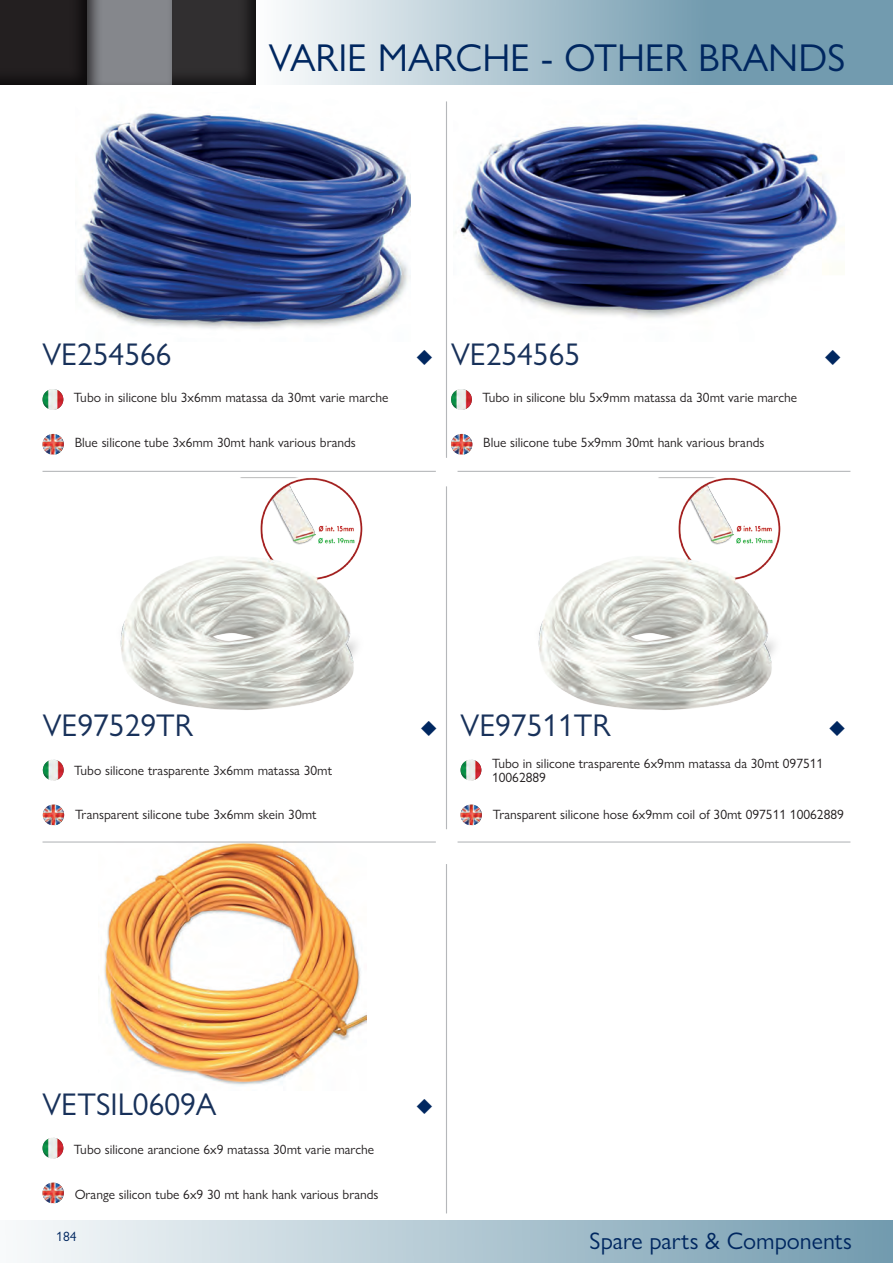
<style>
.page{position:relative;width:893px;height:1263px;background:#fff}
.page>*{position:absolute;margin:0;border:0;box-sizing:border-box;transform-origin:0 0}
.t1{font:39px "Gill Sans Nova";color:#002760}
.t2{font:31.5px "Gill Sans Nova";color:#18315a}
.t3{font:24px "Gill Sans Nova";color:#002760}
.t4{font:13.5px/13.5px "Gill Sans Nova";color:#231f20}
.t5{font:13.5px "Gill Sans Nova";color:#002760}
</style>
<div class="page">
<svg style="left:287px;top:0;width:606px;height:85px;background:#9fbbc8"></svg>
<div style="left:169px;top:0;width:88px;height:86px;background:#231f20;opacity:.75"></div>
<div style="left:84px;top:0;width:88px;height:87px;background:#231f20;opacity:.75"></div>
<div style="left:0;top:0;width:88px;height:86px;background:#231f20"></div>
<div style="left:0;top:1220px;width:893px;height:43px;background:linear-gradient(to right,#f8fafb,#729baf)"></div>
<img style="left:77px;top:112px;width:333px;height:217px">
<img style="left:455px;top:123px;width:390px;height:195px">
<img style="left:99px;top:842px;width:267px;height:244px">
<img style="left:538px;top:477px;width:243px;height:233px">
<img style="left:120px;top:477px;width:243px;height:233px">
<img style="left:43px;top:434px;width:21px;height:20px">
<img style="left:451px;top:434px;width:21px;height:20px">
<img style="left:43px;top:1182px;width:21px;height:21px">
<img style="left:461px;top:804px;width:21px;height:21px">
<img style="left:43px;top:804px;width:21px;height:21px">
<img style="left:43px;top:389px;width:20px;height:21px;border-radius:10px">
<img style="left:451px;top:389px;width:21px;height:21px;border-radius:10px">
<img style="left:43px;top:1138px;width:20px;height:20px;border-radius:10px">
<img style="left:461px;top:760px;width:20px;height:20px;border-radius:10px">
<img style="left:43px;top:760px;width:21px;height:20px;border-radius:10px">
<hr style="left:446px;top:101px;width:1px;height:357px;background:#85888d">
<hr style="left:458px;top:471px;width:392px;height:1px;background:#85888d">
<hr style="left:43px;top:471px;width:393px;height:1px;background:#85888d">
<hr style="left:458px;top:841px;width:392px;height:1px;background:#85888d">
<hr style="left:43px;top:841px;width:393px;height:1px;background:#85888d">
<hr style="left:446px;top:486px;width:1px;height:343px;background:#85888d">
<hr style="left:446px;top:864px;width:1px;height:349px;background:#85888d">
<h1 class="t1" style="left:269px;top:34px;width:578px">VARIE MARCHE - OTHER BRANDS</h1>
<h2 class="t2" style="left:43px;top:335px;width:131px">VE254566</h2>
<h2 class="t2" style="left:451px;top:335px;width:131px">VE254565</h2>
<p class="t4" style="left:74px;top:390px;width:316px">Tubo in silicone blu 3x6mm matassa da 30mt varie marche</p>
<p class="t4" style="left:482px;top:390px;width:316px">Tubo in silicone blu 5x9mm matassa da 30mt varie marche</p>
<p class="t4" style="left:75px;top:435px;width:283px">Blue silicone tube 3x6mm 30mt hank various brands</p>
<p class="t4" style="left:483px;top:435px;width:283px">Blue silicone tube 5x9mm 30mt hank various brands</p>
<h2 class="t2" style="left:43px;top:706px;width:152px">VE97529TR</h2>
<h2 class="t2" style="left:461px;top:706px;width:152px">VE97511TR</h2>
<p class="t4" style="left:74px;top:763px;width:259px">Tubo silicone trasparente 3x6mm matassa 30mt</p>
<p class="t4" style="left:492px;top:757px;width:333px">Tubo in silicone trasparente 6x9mm matassa da 30mt 097511<br>10062889</p>
<p class="t4" style="left:75px;top:808px;width:243px">Transparent silicone tube 3x6mm skein 30mt</p>
<p class="t4" style="left:493px;top:808px;width:353px">Transparent silicone hose 6x9mm coil of 30mt 097511 10062889</p>
<h2 class="t2" style="left:43px;top:1084px;width:176px">VETSIL0609A</h2>
<p class="t4" style="left:74px;top:1142px;width:302px">Tubo silicone arancione 6x9 matassa 30mt varie marche</p>
<p class="t4" style="left:75px;top:1187px;width:305px">Orange silicon tube 6x9 30 mt hank hank various brands</p>
<p class="t5" style="left:56px;top:1228px;width:22px">184</p>
<h3 class="t3" style="left:590px;top:1226px;width:264px">Spare parts &amp; Components</h3>
</div>
